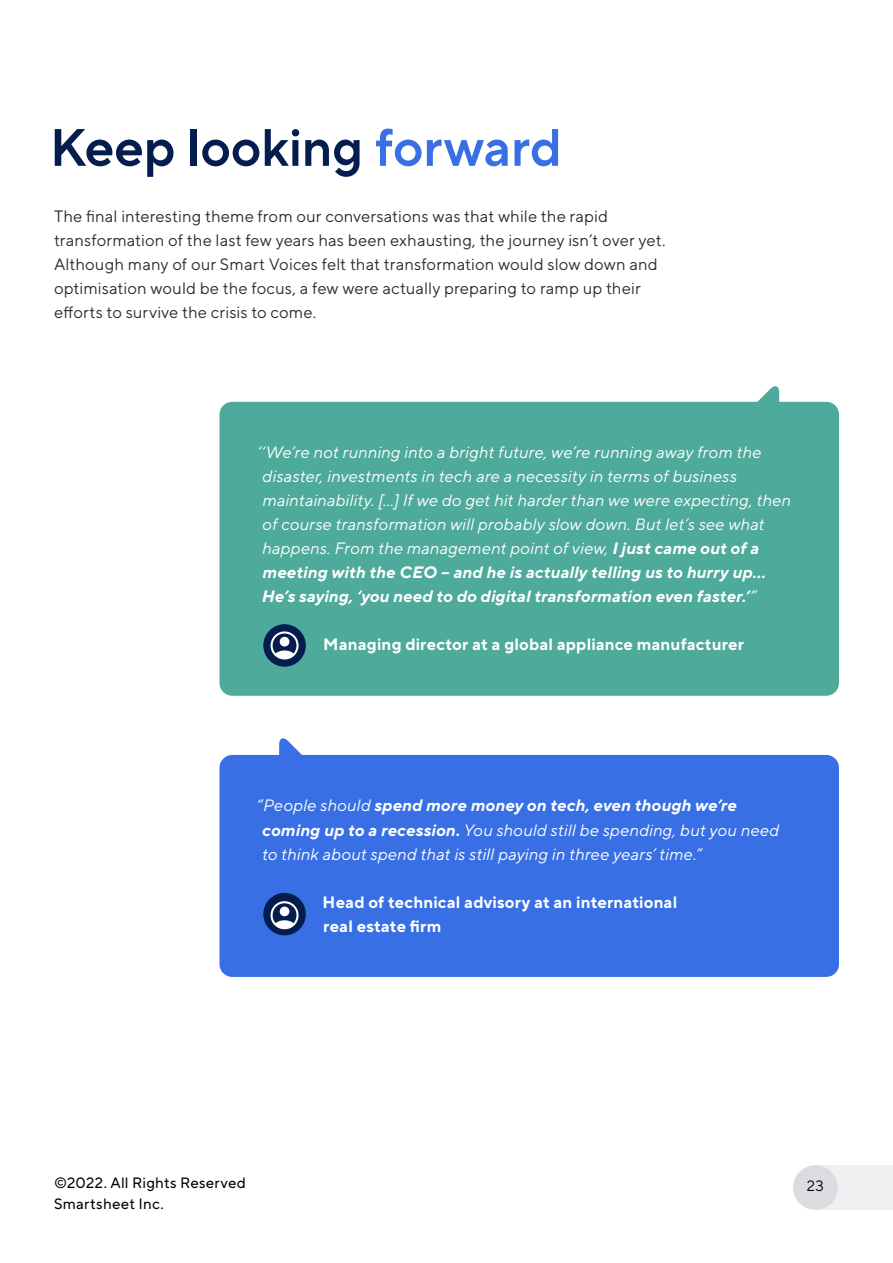
<style>
.page{position:relative;width:893px;height:1263px;background:#fff}
.page>*{position:absolute;margin:0;border:0;box-sizing:border-box;transform-origin:0 0}
.t1{font:600 52.5px "TT Norms Pro";letter-spacing:-.005em;color:#041c4e}
.t2{font:italic 16.5px/24px "TT Norms Pro";letter-spacing:.005em;color:#fff}
.t3{font:16.5px/24px "TT Norms Pro";letter-spacing:.005em;color:#2e2e2d}
.t4{font:700 16.5px/24px "TT Norms Pro";letter-spacing:.01em;color:#fff}
.t5{font:15px "TT Norms Pro";letter-spacing:.015em;color:#000}
.t6{font:15px "TT Norms Pro";color:#000}
.s1{color:#386fe5}
.s2{font-weight:700}
</style>
<div class="page">
<div style="left:816px;top:1165px;width:77px;height:45px;background:#f0f0f2"></div>
<div style="left:793px;top:1165px;width:45px;height:45px;background:#dbdce0;border-radius:50%"></div>
<div style="left:219px;top:402px;width:620px;height:294px;background:#4eaa9b;border-radius:13px"></div>
<svg style="left:728px;top:386px;width:51px;height:16px"></svg>
<div style="left:263px;top:624px;width:43px;height:43px;background:#041c4e;border-radius:50%"></div>
<svg style="left:271px;top:631px;width:28px;height:28px"></svg>
<div style="left:219px;top:755px;width:620px;height:222px;background:#386fe5;border-radius:13px"></div>
<svg style="left:279px;top:738px;width:51px;height:17px"></svg>
<div style="left:263px;top:893px;width:43px;height:42px;background:#041c4e;border-radius:50%"></div>
<svg style="left:271px;top:901px;width:28px;height:28px"></svg>
<p class="t1" style="left:50px;top:109px;width:514px">Keep looking <span class="s1">forward</span></p>
<p class="t3" style="left:54px;top:203px;width:613px">The final interesting theme from our conversations was that while the rapid transformation of the last few years has been exhausting, the journey isn’t over yet.<br>Although many of our Smart Voices felt that transformation would slow down and optimisation would be the focus, a few were actually preparing to ramp up their efforts to survive the crisis to come.</p>
<p class="t2" style="left:257px;top:439px;width:535px">‘‘We’re not running into a bright future, we’re running away from the disaster, investments in tech are a necessity in terms of business maintainability. [...] If we do get hit harder than we were expecting, then of course transformation will probably slow down. But let’s see what happens. From the management point of view, <span class="s2">I just came out of a meeting with the CEO – and he is actually telling us to hurry up...<br>He’s saying, ‘you need to do digital transformation even faster.’</span>”</p>
<p class="t4" style="left:323px;top:631px;width:422px">Managing director at a global appliance manufacturer</p>
<p class="t2" style="left:261px;top:792px;width:519px;text-indent:-5px">“People should <span class="s2">spend more money on tech, even though we’re coming up to a recession.</span> You should still be spending, but you need to think about spend that is still paying in three years’ time.”</p>
<p class="t4" style="left:323px;top:888px;width:356px">Head of technical advisory at an international real estate firm</p>
<p class="t5" style="left:54px;top:1172px;width:193px">©2022. All Rights Reserved</p>
<p class="t6" style="left:807px;top:1175px;width:18px">23</p>
<p class="t5" style="left:54px;top:1193px;width:111px">Smartsheet Inc.</p>
</div>
